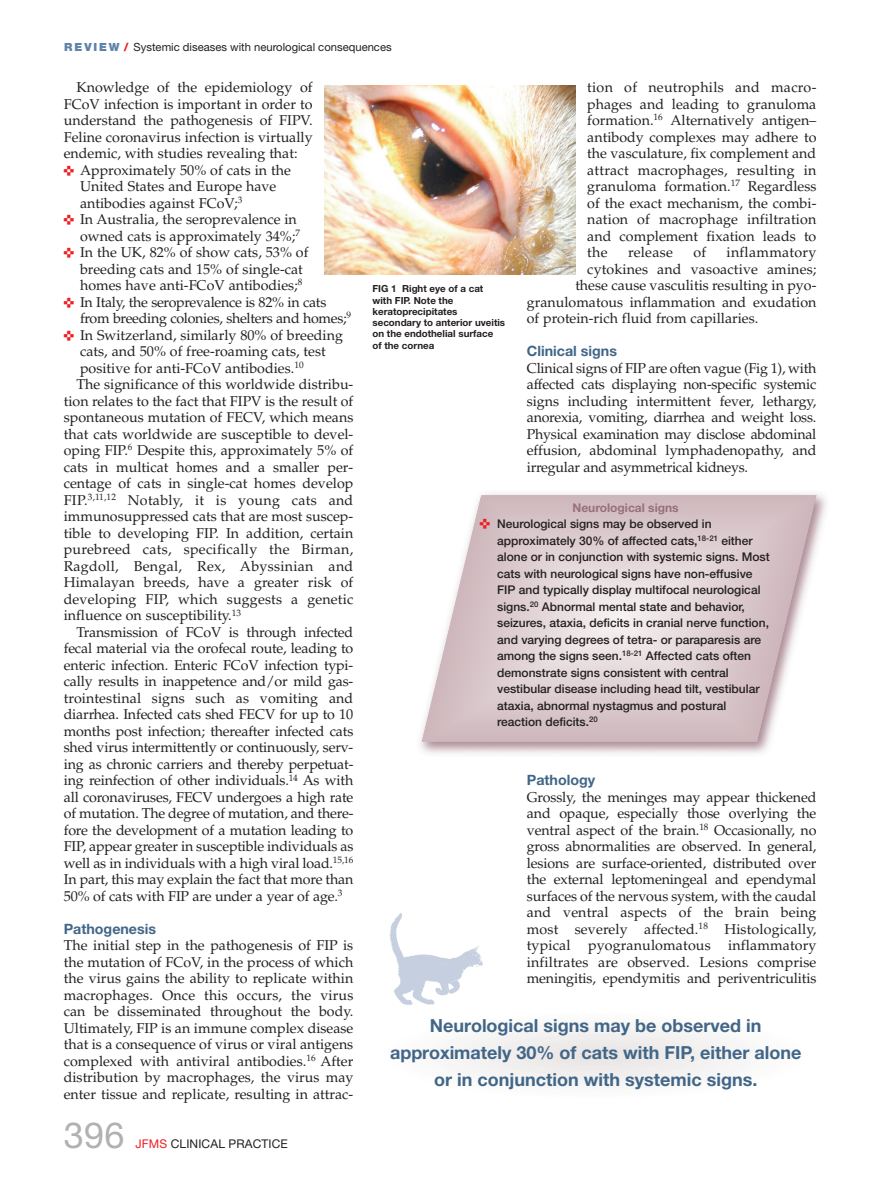
<style>
.page{position:relative;width:893px;height:1191px;background:#fff}
.page>*{position:absolute;margin:0;border:0;box-sizing:border-box;transform-origin:0 0}
.t1{font:36px "Helvetica Neue";color:#b1b1b4}
.t2{font:700 18px/27px "Helvetica Neue";color:#426688;text-align:center}
.t3{font:14.25px/16.5px "Palatino";color:#231f20;text-align:justify}
.t4{font:14.25px "Palatino";letter-spacing:.02em;color:#231f20}
.t5{font:14.25px "Palatino";letter-spacing:-.02em;color:#231f20}
.t6{font:700 14.25px "Helvetica Neue";color:#426688}
.t7{font:500 12px "Helvetica Neue";color:#231f20}
.t8{font:12px "Helvetica Neue";letter-spacing:.01em;color:#231f20}
.t9{font:700 12px "Helvetica Neue";color:#986f7e}
.t10{font:11.25px "Helvetica Neue";color:#231f20}
.t11{font:9.75px/11.2px "Helvetica Neue Bold TT";color:#231f20}
.s1{font-weight:900;color:#5e83a8}
.s2{font-weight:900;color:#ee1e24}
.s3{color:#ee1e24}
</style>
<div class="page">
<svg style="left:372px;top:1010px;width:446px;height:90px"></svg>
<img style="left:389px;top:913px;width:94px;height:92px">
<img style="left:420px;top:493px;width:406px;height:261px">
<svg style="left:422px;top:495px;width:394px;height:246px;background:#dfd0d3"></svg>
<img style="left:325px;top:85px;width:250px;height:189px">
<p class="t10" style="left:64px;top:43px;width:329px"><span class="s1">R E V I E W</span> <span class="s2">/</span> Systemic diseases with neurological consequences</p>
<p class="t3" style="left:77px;top:81px;width:238px">Knowledge of the epidemiology of</p>
<p class="t3" style="left:64px;top:97px;width:250px">FCoV infection is important in order to</p>
<p class="t3" style="left:64px;top:114px;width:250px">understand the pathogenesis of FIPV.</p>
<p class="t3" style="left:64px;top:130px;width:250px">Feline coronavirus infection is virtually</p>
<p class="t3" style="left:64px;top:147px;width:235px">endemic, with studies revealing that:</p>
<p class="t3" style="left:64px;top:163px;width:229px"><span class="s3">✜</span> Approximately 50% of cats in the</p>
<p class="t3" style="left:80px;top:180px;width:198px">United States and Europe have</p>
<p class="t3" style="left:80px;top:196px;width:164px">antibodies against FCoV;<sup>3</sup></p>
<p class="t3" style="left:64px;top:213px;width:235px"><span class="s3">✜</span> In Australia, the seroprevalence in</p>
<p class="t3" style="left:80px;top:229px;width:222px">owned cats is approximately 34%;<sup>7</sup></p>
<p class="t3" style="left:64px;top:246px;width:246px"><span class="s3">✜</span> In the UK, 82% of show cats, 53% of</p>
<p class="t3" style="left:80px;top:262px;width:224px">breeding cats and 15% of single-cat</p>
<p class="t3" style="left:80px;top:279px;width:224px">homes have anti-FCoV antibodies;<sup>8</sup></p>
<p class="t5" style="left:64px;top:296px;width:264px"><span class="s3">✜</span> In Italy, the seroprevalence is 82% in cats</p>
<p class="t5" style="left:80px;top:313px;width:272px">from breeding colonies, shelters and homes;<sup>9</sup></p>
<p class="t3" style="left:64px;top:328px;width:281px"><span class="s3">✜</span> In Switzerland, similarly 80% of breeding</p>
<p class="t3" style="left:80px;top:345px;width:247px">cats, and 50% of free-roaming cats, test</p>
<p class="t3" style="left:80px;top:361px;width:225px">positive for anti-FCoV antibodies.<sup>10</sup></p>
<p class="t3" style="left:77px;top:378px;width:278px">The significance of this worldwide distribu-</p>
<p class="t3" style="left:64px;top:394px;width:291px">tion relates to the fact that FIPV is the result of</p>
<p class="t3" style="left:64px;top:411px;width:291px">spontaneous mutation of FECV, which means</p>
<p class="t3" style="left:64px;top:427px;width:291px">that cats worldwide are susceptible to devel-</p>
<p class="t3" style="left:64px;top:444px;width:291px">oping FIP.<sup>6</sup> Despite this, approximately 5% of</p>
<p class="t3" style="left:64px;top:460px;width:291px">cats in multicat homes and a smaller per -</p>
<p class="t3" style="left:64px;top:477px;width:291px">centage of cats in single-cat homes develop</p>
<p class="t4" style="left:64px;top:494px;width:291px">FIP.<sup>3,11,12</sup> Notably, it is young cats and</p>
<p class="t3" style="left:64px;top:510px;width:291px">immunosuppressed cats that are most suscep-</p>
<p class="t3" style="left:64px;top:526px;width:291px">tible to developing FIP. In addition, certain</p>
<p class="t4" style="left:64px;top:544px;width:291px">purebreed cats, specifically the Birman,</p>
<p class="t4" style="left:64px;top:560px;width:291px">Ragdoll, Bengal, Rex, Abyssinian and</p>
<p class="t3" style="left:64px;top:576px;width:291px">Himalayan breeds, have a greater risk of</p>
<p class="t3" style="left:64px;top:592px;width:291px">developing FIP, which suggests a genetic</p>
<p class="t3" style="left:64px;top:609px;width:179px">influence on susceptibility.<sup>13</sup></p>
<p class="t3" style="left:77px;top:625px;width:278px">Transmission of FCoV is through infected</p>
<p class="t3" style="left:64px;top:642px;width:291px">fecal material via the orofecal route, leading to</p>
<p class="t3" style="left:64px;top:658px;width:291px">enteric infection. Enteric FCoV infection typi-</p>
<p class="t3" style="left:64px;top:675px;width:291px">cally results in inappetence and/or mild gas-</p>
<p class="t3" style="left:64px;top:691px;width:291px">trointestinal signs such as vomiting and</p>
<p class="t3" style="left:64px;top:708px;width:291px">diarrhea. Infected cats shed FECV for up to 10</p>
<p class="t3" style="left:64px;top:724px;width:291px">months post infection; thereafter infected cats</p>
<p class="t3" style="left:64px;top:741px;width:291px">shed virus intermittently or continuously, serv-</p>
<p class="t3" style="left:64px;top:757px;width:291px">ing as chronic carriers and thereby perpetuat-</p>
<p class="t3" style="left:64px;top:774px;width:291px">ing reinfection of other individuals.<sup>14</sup> As with</p>
<p class="t3" style="left:64px;top:790px;width:291px">all coronaviruses, FECV undergoes a high rate</p>
<p class="t3" style="left:64px;top:807px;width:291px">of mutation. The degree of mutation, and there-</p>
<p class="t3" style="left:64px;top:823px;width:291px">fore the development of a mutation leading to</p>
<p class="t3" style="left:64px;top:840px;width:291px">FIP, appear greater in susceptible individuals as</p>
<p class="t3" style="left:64px;top:856px;width:291px">well as in individuals with a high viral load.<sup>15,16</sup></p>
<p class="t3" style="left:64px;top:873px;width:291px">In part, this may explain the fact that more than</p>
<p class="t3" style="left:64px;top:889px;width:280px">50% of cats with FIP are under a year of age.<sup>3</sup></p>
<p class="t6" style="left:64px;top:923px;width:94px">Pathogenesis</p>
<p class="t3" style="left:64px;top:939px;width:291px">The initial step in the pathogenesis of FIP is the mutation of FCoV, in the process of which the virus gains the ability to replicate within macrophages. Once this occurs, the virus can be disseminated throughout the body.<br>Ultimately, FIP is an immune complex disease that is a consequence of virus or viral antigens complexed with antiviral antibodies.<sup>16</sup> After distribution by macrophages, the virus may enter tissue and replicate, resulting in attrac-</p>
<h1 class="t1" style="left:64px;top:1122px;width:62px">396</h1>
<p class="t8" style="left:135px;top:1139px;width:154px"><span class="s3">JFMS</span> CLINICAL PRACTICE</p>
<p class="t11" style="left:372px;top:284px;width:134px">FIG 1 Right eye of a cat with FIP. Note the keratoprecipitates secondary to anterior uveitis on the endothelial surface<br>of the cornea</p>
<p class="t3" style="left:587px;top:81px;width:231px">tion of neutrophils and macro - phages and leading to granuloma formation.<sup>16</sup> Alternatively antigen– antibody complexes may adhere to the vasculature, fix complement and attract macrophages, resulting in granuloma formation.<sup>17</sup> Regardless of the exact mechanism, the combi&shy;nation of macrophage infiltration and complement fixation leads to the</p>
<p class="t4" style="left:628px;top:247px;width:46px">release</p>
<p class="t3" style="left:693px;top:246px;width:14px">of</p>
<p class="t4" style="left:727px;top:247px;width:91px">inflammatory</p>
<p class="t3" style="left:587px;top:262px;width:231px">cytokines and vasoactive amines;</p>
<p class="t3" style="left:575px;top:279px;width:243px">these cause vasculitis resulting in pyo-</p>
<p class="t3" style="left:527px;top:295px;width:291px">granulomatous inflammation and exudation</p>
<p class="t3" style="left:527px;top:312px;width:233px">of protein-rich fluid from capillaries.</p>
<p class="t6" style="left:527px;top:346px;width:92px">Clinical signs</p>
<p class="t3" style="left:527px;top:361px;width:291px">Clinical signs of FIP are often vague (Fig 1), with affected cats displaying non-specific systemic signs including intermittent fever, lethargy, anorexia, vomiting, diarrhea and weight loss.<br>Physical examination may disclose abdominal effusion, abdominal lymphadenopathy, and irregular and asymmetrical kidneys.</p>
<p class="t9" style="left:572px;top:503px;width:108px">Neurological signs</p>
<p class="t7" style="left:480px;top:520px;width:233px"><span class="s3">✜</span> Neurological signs may be observed in</p>
<p class="t7" style="left:497px;top:536px;width:257px">approximately 30% of affected cats,<sup>18-21</sup> either</p>
<p class="t7" style="left:497px;top:553px;width:274px">alone or in conjunction with systemic signs. Most</p>
<p class="t7" style="left:497px;top:569px;width:257px">cats with neurological signs have non-effusive</p>
<p class="t7" style="left:497px;top:586px;width:265px">FIP and typically display multifocal neurological</p>
<p class="t7" style="left:497px;top:602px;width:249px">signs.<sup>20</sup> Abnormal mental state and behavior,</p>
<p class="t7" style="left:497px;top:619px;width:273px">seizures, ataxia, deficits in cranial nerve function,</p>
<p class="t7" style="left:497px;top:635px;width:265px">and varying degrees of tetra- or paraparesis are</p>
<p class="t7" style="left:497px;top:652px;width:255px">among the signs seen.<sup>18-21</sup> Affected cats often</p>
<p class="t7" style="left:497px;top:668px;width:233px">demonstrate signs consistent with central</p>
<p class="t7" style="left:497px;top:685px;width:264px">vestibular disease including head tilt, vestibular</p>
<p class="t7" style="left:497px;top:701px;width:231px">ataxia, abnormal nystagmus and postural</p>
<p class="t7" style="left:497px;top:718px;width:102px">reaction deficits.<sup>20</sup></p>
<p class="t6" style="left:527px;top:775px;width:70px">Pathology</p>
<p class="t3" style="left:527px;top:790px;width:291px">Grossly, the meninges may appear thickened and opaque, especially those overlying the ventral aspect of the brain.<sup>18</sup> Occasionally, no gross abnormalities are observed. In general, lesions are surface-oriented, distributed over the external leptomeningeal and ependymal surfaces of the nervous system, with the caudal and ventral aspects of the brain being most severely affected.<sup>18</sup> Histologically, typical pyogranulomatous inflammatory infiltrates are observed. Lesions comprise meningitis, ependymitis and periventriculitis</p>
<p class="t2" style="left:390px;top:1013px;width:413px">Neurological signs may be observed in approximately 30% of cats with FIP, either alone or in conjunction with systemic signs.</p>
</div>
